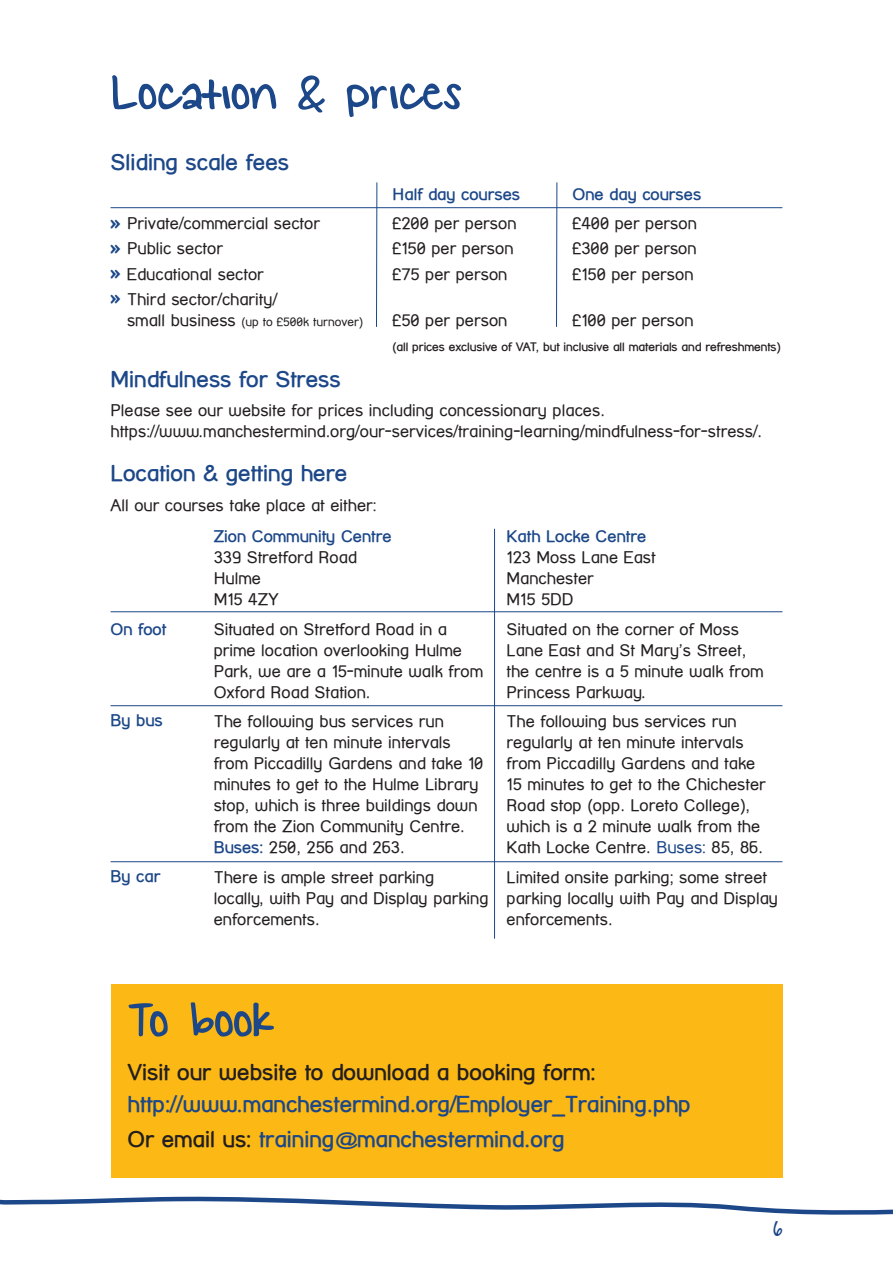
<style>
.page{position:relative;width:893px;height:1263px;background:#fff}
.page>*{position:absolute;margin:0;border:0;box-sizing:border-box;transform-origin:0 0}
.MIN_secondary_title{font:54px "KG Small Town Southern Girl";color:#1c4788}
.t1{font:24px "KG Small Town Southern Girl";color:#1c4788}
.MIN_subheader_15_18{font:700 22.5px "Street Corner";color:#1c4788}
.MIN_subheader_15_18-2{font:700 22.5px "Street Corner";color:#231f20}
.MIN_body_11_14_2mm{font:16.5px/21px "Street Corner";color:#231f20}
.MIN_body_11_14{font:16.5px "Street Corner";color:#231f20}
.MIN_body_11_14-2{font:700 16.5px "Street Corner";color:#1c4788}
.MIN_body_11_14-3{font:700 12px "Street Corner";letter-spacing:-.005em;color:#231f20}
.MIN_body_11_14_2mm-2{font:12px "Street Corner";color:#231f20}
.s1{font-weight:700;font-size:19.5px;color:#1c4788}
.s2{font-size:16.5px}
.s3{font-weight:700;color:#1c4788}
.s4{color:#1c4788}
.s5{color:#231f20}
</style>
<div class="page">
<svg style="left:0;top:1196px;width:893px;height:19px"></svg>
<hr style="left:376px;top:183px;width:1px;height:144px;background:#1c4788">
<hr style="left:494px;top:529px;width:1px;height:409px;background:#1c4788">
<hr style="left:111px;top:705px;width:671px;height:1px;background:#1c4788">
<hr style="left:111px;top:611px;width:671px;height:1px;background:#1c4788">
<hr style="left:111px;top:207px;width:671px;height:1px;background:#1c4788">
<hr style="left:111px;top:861px;width:671px;height:1px;background:#1c4788">
<hr style="left:556px;top:183px;width:1px;height:144px;background:#1c4788">
<div style="left:111px;top:985px;width:671px;height:193px;background:#fcb814"></div>
<p class="MIN_secondary_title" style="left:111px;top:64px;width:353px">Location &amp; prices</p>
<p class="MIN_subheader_15_18" style="left:111px;top:149px;width:180px">Sliding scale fees</p>
<p class="MIN_body_11_14-2" style="left:393px;top:184px;width:129px">Half day courses</p>
<p class="MIN_body_11_14-2" style="left:573px;top:184px;width:130px">One day courses</p>
<p class="MIN_body_11_14" style="left:111px;top:214px;width:211px"><span class="s1">»</span> Private/commercial sector</p>
<p class="MIN_body_11_14" style="left:393px;top:214px;width:125px">£200 per person</p>
<p class="MIN_body_11_14" style="left:573px;top:214px;width:126px">£400 per person</p>
<p class="MIN_body_11_14_2mm" style="left:111px;top:238px;width:114px"><span class="s1">»</span> Public sector</p>
<p class="MIN_body_11_14_2mm" style="left:393px;top:238px;width:122px">£150 per person</p>
<p class="MIN_body_11_14_2mm" style="left:573px;top:238px;width:125px">£300 per person</p>
<p class="MIN_body_11_14_2mm" style="left:111px;top:263px;width:155px"><span class="s1">»</span> Educational sector</p>
<p class="MIN_body_11_14_2mm" style="left:393px;top:263px;width:116px">£75 per person</p>
<p class="MIN_body_11_14_2mm" style="left:573px;top:263px;width:122px">£150 per person</p>
<p class="MIN_body_11_14_2mm" style="left:111px;top:289px;width:168px"><span class="s1">»</span> Third sector/charity/</p>
<p class="MIN_body_11_14_2mm-2" style="left:127px;top:315px;width:237px"><span class="s2">small business</span> (up to £500k turnover)</p>
<p class="MIN_body_11_14_2mm" style="left:393px;top:310px;width:116px">£50 per person</p>
<p class="MIN_body_11_14_2mm" style="left:573px;top:310px;width:122px">£100 per person</p>
<p class="MIN_body_11_14-3" style="left:393px;top:340px;width:389px">(all prices exclusive of VAT, but inclusive all materials and refreshments)</p>
<p class="MIN_subheader_15_18" style="left:111px;top:366px;width:232px">Mindfulness for Stress</p>
<p class="MIN_body_11_14_2mm" style="left:111px;top:400px;width:653px">Please see our website for prices including concessionary places. https://www.manchestermind.org/our-services/training-learning/mindfulness-for-stress/.</p>
<p class="MIN_subheader_15_18" style="left:111px;top:460px;width:238px">Location &amp; getting here</p>
<p class="MIN_body_11_14_2mm" style="left:111px;top:494px;width:268px">All our courses take place at either:</p>
<p class="MIN_body_11_14_2mm" style="left:214px;top:526px;width:180px"><span class="s3">Zion Community Centre<br></span>339 Stretford Road<br>Hulme<br>M15 4ZY</p>
<p class="MIN_body_11_14_2mm" style="left:214px;top:618px;width:271px">Situated on Stretford Road in a prime location overlooking Hulme<br>Park, we are a 15-minute walk from<br>Oxford Road Station.</p>
<p class="MIN_body_11_14_2mm" style="left:214px;top:711px;width:271px">The following bus services run regularly at ten minute intervals from Piccadilly Gardens and take 10 minutes to get to the Hulme Library stop, which is three buildings down from the Zion Community Centre.<br><span class="s3">Buses:</span> 250, 256 and 263.</p>
<p class="MIN_body_11_14_2mm" style="left:214px;top:866px;width:276px">There is ample street parking<br>locally, with Pay and Display parking enforcements.</p>
<p class="MIN_body_11_14_2mm" style="left:507px;top:526px;width:151px"><span class="s3">Kath Locke Centre<br></span>123 Moss Lane East<br>Manchester<br>M15 5DD</p>
<p class="MIN_body_11_14_2mm" style="left:507px;top:618px;width:259px">Situated on the corner of Moss<br>Lane East and St Mary’s Street, the centre is a 5 minute walk from<br>Princess Parkway.</p>
<p class="MIN_body_11_14_2mm" style="left:507px;top:711px;width:261px">The following bus services run regularly at ten minute intervals from Piccadilly Gardens and take<br>15 minutes to get to the Chichester<br>Road stop (opp. Loreto College), which is a 2 minute walk from the<br>Kath Locke Centre. <span class="s4">Buses:</span> 85, 86.</p>
<p class="MIN_body_11_14_2mm" style="left:507px;top:866px;width:273px">Limited onsite parking; some street parking locally with Pay and Display enforcements.</p>
<p class="MIN_body_11_14-2" style="left:111px;top:619px;width:57px">On foot</p>
<p class="MIN_body_11_14-2" style="left:111px;top:711px;width:54px">By bus</p>
<p class="MIN_body_11_14-2" style="left:111px;top:867px;width:51px">By car</p>
<p class="MIN_secondary_title" style="left:128px;top:991px;width:148px">To book</p>
<p class="MIN_subheader_15_18-2" style="left:128px;top:1060px;width:469px">Visit our website to download a booking form:</p>
<p class="MIN_subheader_15_18" style="left:128px;top:1091px;width:565px">http://www.manchestermind.org/Employer_Training.php</p>
<p class="MIN_subheader_15_18" style="left:128px;top:1126px;width:439px"><span class="s5">Or email us:</span> training@manchestermind.org</p>
<h2 class="t1" style="left:773px;top:1216px;width:11px">6</h2>
</div>
